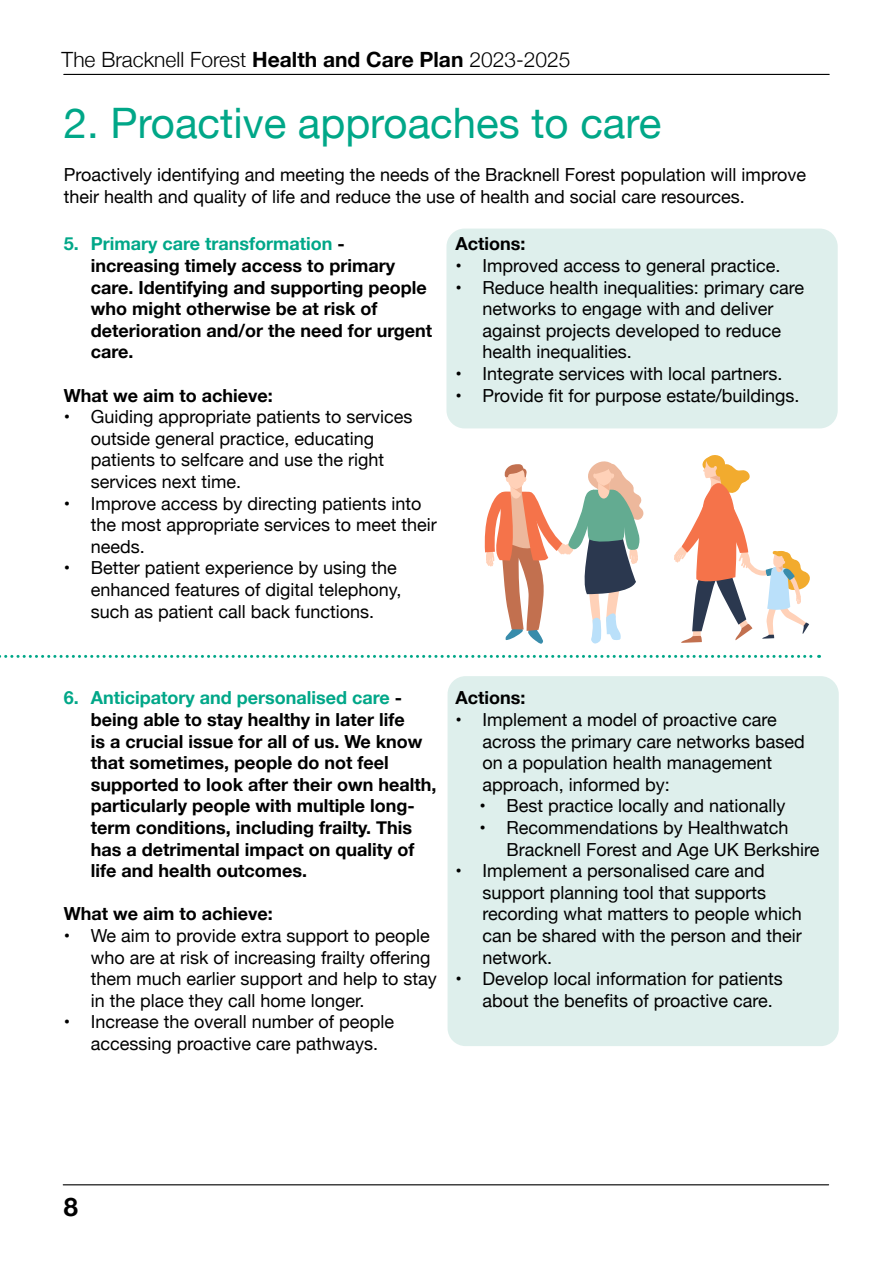
<style>
.page{position:relative;width:893px;height:1263px;background:#fff}
.page>*{position:absolute;margin:0;border:0;box-sizing:border-box;transform-origin:0 0}
.t1{font:42px "Helvetica Neue";color:#00a788}
.t2{font:700 25.5px "Helvetica Neue";color:#000}
.t3{font:300 21px "Helvetica Neue";color:#000}
.t4{font:18px/21.6px "Helvetica Neue";color:#000}
.t5{font:700 18px/21.6px "Helvetica Neue";color:#000}
.s1{font-weight:700}
.s2{color:#00a788}
</style>
<div class="page">
<hr style="left:64px;top:74px;width:765px;height:1px;background:#000">
<hr style="left:63px;top:1184px;width:766px;height:1px;background:#000">
<div style="left:448px;top:676px;width:391px;height:370px;background:#deefec;border-radius:18px"></div>
<div style="left:446px;top:229px;width:392px;height:199px;background:#deefec;border-radius:18px"></div>
<svg style="left:0;top:655px;width:820px;height:3px"></svg>
<svg style="left:674px;top:455px;width:136px;height:188px"></svg>
<svg style="left:484px;top:461px;width:160px;height:183px"></svg>
<p class="t3" style="left:62px;top:43px;width:510px">The Bracknell Forest <span class="s1">Health and Care Plan</span> 2023-2025</p>
<h3 class="t1" style="left:64px;top:93px;width:599px">2. Proactive approaches to care</h3>
<p class="t4" style="left:64px;top:165px;width:744px">Proactively identifying and meeting the needs of the Bracknell Forest population will improve their health and quality of life and reduce the use of health and social care resources.</p>
<p class="t5" style="left:91px;top:234px;width:343px;text-indent:-27px"><span class="s2">5. Primary care transformation</span> - increasing timely access to primary care. Identifying and supporting people who might otherwise be at risk of deterioration and/or the need for urgent care.</p>
<p class="t5" style="left:64px;top:385px;width:210px">What we aim to achieve:</p>
<p class="t4" style="left:91px;top:407px;width:323px;text-indent:-27px">• Guiding appropriate patients to services outside general practice, educating patients to selfcare and use the right services next time.</p>
<p class="t4" style="left:91px;top:493px;width:348px;text-indent:-27px">• Improve access by directing patients into the most appropriate services to meet their needs.</p>
<p class="t4" style="left:91px;top:558px;width:312px;text-indent:-27px">• Better patient experience by using the enhanced features of digital telephony, such as patient call back functions.</p>
<p class="t5" style="left:455px;top:234px;width:71px">Actions:</p>
<p class="t4" style="left:455px;top:256px;width:327px">• Improved access to general practice.</p>
<p class="t4" style="left:482px;top:277px;width:323px;text-indent:-27px">• Reduce health inequalities: primary care networks to engage with and deliver against projects developed to reduce health inequalities.</p>
<p class="t4" style="left:455px;top:364px;width:328px">• Integrate services with local partners.</p>
<p class="t4" style="left:455px;top:385px;width:346px">• Provide fit for purpose estate/buildings.</p>
<p class="t5" style="left:91px;top:688px;width:347px;text-indent:-27px"><span class="s2">6. Anticipatory and personalised care</span> - being able to stay healthy in later life<br>is a crucial issue for all of us. We know that sometimes, people do not feel supported to look after their own health, particularly people with multiple long&shy;term conditions, including frailty. This has a detrimental impact on quality of life and health outcomes.</p>
<p class="t5" style="left:64px;top:904px;width:210px">What we aim to achieve:</p>
<p class="t4" style="left:91px;top:926px;width:348px;text-indent:-27px">• We aim to provide extra support to people who are at risk of increasing frailty offering them much earlier support and help to stay in the place they call home longer.</p>
<p class="t4" style="left:91px;top:1012px;width:305px;text-indent:-27px">• Increase the overall number of people accessing proactive care pathways.</p>
<p class="t5" style="left:455px;top:688px;width:71px">Actions:</p>
<p class="t4" style="left:482px;top:710px;width:324px;text-indent:-27px">• Implement a model of proactive care across the primary care networks based on a population health management approach, informed by:</p>
<p class="t4" style="left:479px;top:796px;width:308px">• Best practice locally and nationally</p>
<p class="t4" style="left:506px;top:818px;width:315px;text-indent:-27px">• Recommendations by Healthwatch<br>Bracknell Forest and Age UK Berkshire</p>
<p class="t4" style="left:482px;top:861px;width:321px;text-indent:-27px">• Implement a personalised care and support planning tool that supports recording what matters to people which can be shared with the person and their network.</p>
<p class="t4" style="left:482px;top:969px;width:302px;text-indent:-27px">• Develop local information for patients about the benefits of proactive care.</p>
<h2 class="t2" style="left:64px;top:1186px;width:16px">8</h2>
</div>
